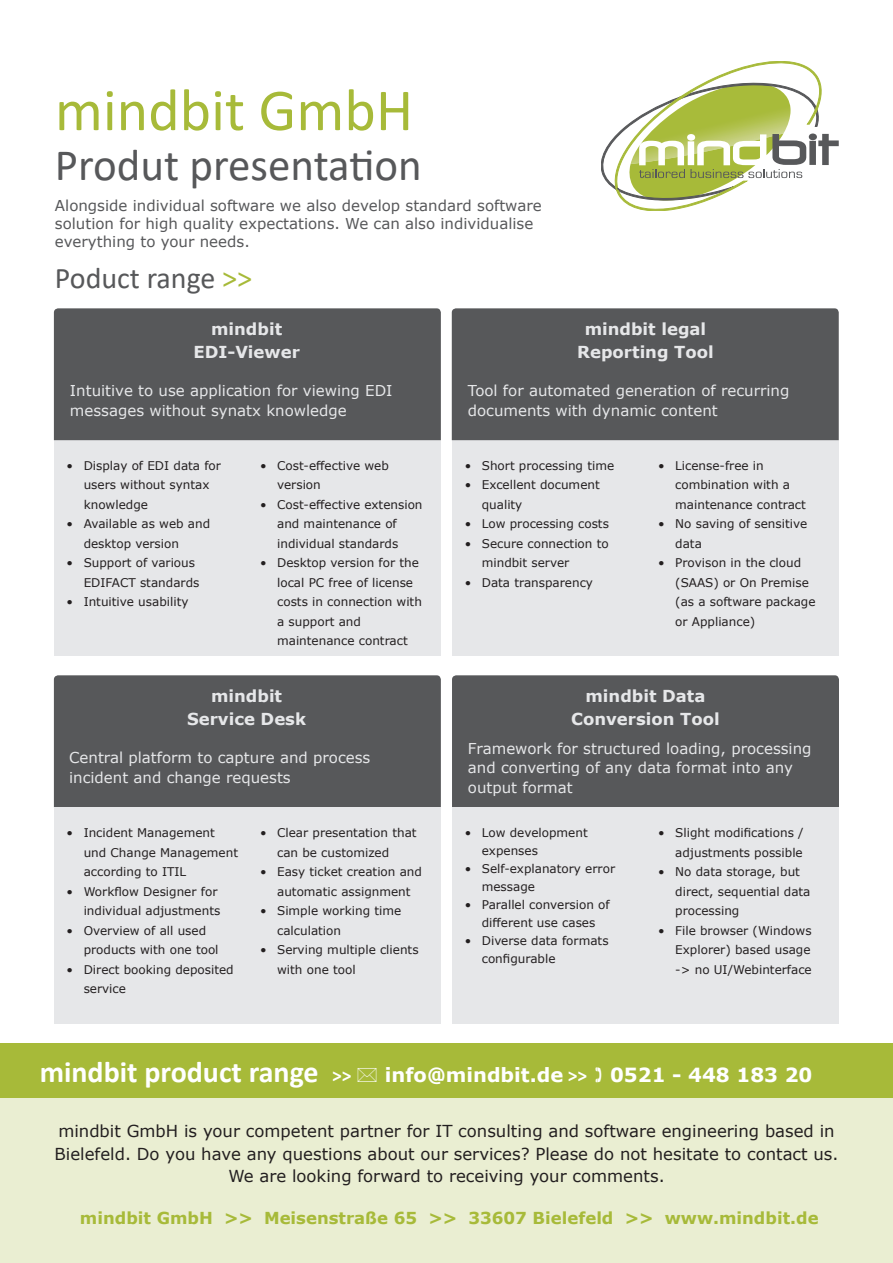
<style>
.page{position:relative;width:893px;height:1263px;background:#fff}
.page>*{position:absolute;margin:0;border:0;box-sizing:border-box;transform-origin:0 0}
.t1{font:60px "Calibri";color:#a7ba39}
.t2{font:45px "Calibri";color:#57585a}
.t3{font:700 30px "Calibri";color:#fff}
.t4{font:30px "Calibri";color:#57585a}
.t5{font:700 19.5px "Verdana";color:#fff}
.t6{font:16.5px/22.5px "Verdana";color:#231f20;text-align:center}
.t7{font:700 16.5px/22.5px "Verdana";color:#e6e7e9;text-align:center}
.t8{font:700 16.5px "Verdana";color:#a7ba39}
.t9{font:15px/19.5px "Verdana";color:#e6e7e9}
.t10{font:15px/18px "Verdana";color:#57585a}
.t11{font:12px/19.5px "Verdana";color:#231f20}
.s1{color:#a7ba39}
.s2{font-size:19.5px}
.s3{font-family:"Calibri"}
</style>
<div class="page">
<svg style="left:601px;top:61px;width:238px;height:150px"></svg>
<div style="left:54px;top:308px;width:387px;height:132px;background:#57585a"></div>
<div style="left:0;top:1042px;width:893px;height:56px;background:#a7ba39"></div>
<div style="left:0;top:1098px;width:893px;height:165px;background:#eaeed2"></div>
<div style="left:452px;top:308px;width:387px;height:132px;background:#57585a"></div>
<div style="left:54px;top:675px;width:387px;height:132px;background:#57585a"></div>
<div style="left:452px;top:675px;width:387px;height:132px;background:#57585a"></div>
<div style="left:452px;top:440px;width:387px;height:216px;background:#e6e7e9"></div>
<div style="left:54px;top:440px;width:387px;height:216px;background:#e6e7e9"></div>
<div style="left:54px;top:807px;width:387px;height:216px;background:#e6e7e9"></div>
<div style="left:452px;top:807px;width:387px;height:216px;background:#e6e7e9"></div>
<p class="t1" style="left:55px;top:68px;width:360px">mindbit GmbH</p>
<p class="t2" style="left:55px;top:133px;width:368px">Produt presentation</p>
<p class="t10" style="left:55px;top:197px;width:488px">Alongside individual software we also develop standard software solution for high quality expectations. We can also individualise everything to your needs.</p>
<p class="t4" style="left:55px;top:257px;width:199px">Poduct range <span class="s1">&gt;&gt;</span></p>
<p class="t7" style="left:211px;top:318px;width:73px">mindbit</p>
<p class="t7" style="left:193px;top:340px;width:108px">EDI-Viewer</p>
<p class="t7" style="left:577px;top:318px;width:138px">mindbit legal<br>Reporting Tool</p>
<p class="t9" style="left:70px;top:381px;width:324px">Intuitive to use application for viewing EDI messages without synatx knowledge</p>
<p class="t11" style="left:84px;top:455px;width:139px;text-indent:-17px">• Display of EDI data for users without syntax knowledge</p>
<p class="t11" style="left:84px;top:514px;width:128px;text-indent:-17px">• Available as web and desktop version</p>
<p class="t11" style="left:84px;top:553px;width:117px;text-indent:-17px">• Support of various<br>EDIFACT standards</p>
<p class="t11" style="left:67px;top:592px;width:123px">• Intuitive usability</p>
<p class="t11" style="left:277px;top:455px;width:113px;text-indent:-17px">• Cost-effective web version</p>
<p class="t11" style="left:277px;top:494px;width:147px;text-indent:-17px">• Cost-effective extension and maintenance of individual standards</p>
<p class="t11" style="left:277px;top:553px;width:146px;text-indent:-17px">• Desktop version for the local PC free of license costs in connection with a support and maintenance contract</p>
<p class="t7" style="left:187px;top:685px;width:121px">mindbit<br>Service Desk</p>
<p class="t9" style="left:69px;top:748px;width:303px">Central platform to capture and process incident and change requests</p>
<p class="t11" style="left:84px;top:823px;width:156px;text-indent:-17px">• Incident Management und Change Management according to ITIL</p>
<p class="t11" style="left:67px;top:881px;width:155px;text-align:right">• Workflow Designer for individual adjustments</p>
<p class="t11" style="left:84px;top:920px;width:136px;text-indent:-17px">• Overview of all used products with one tool</p>
<p class="t11" style="left:84px;top:959px;width:152px;text-indent:-17px">• Direct booking deposited service</p>
<p class="t11" style="left:277px;top:823px;width:141px;text-indent:-17px">• Clear presentation that can be customized</p>
<p class="t11" style="left:260px;top:862px;width:163px;text-align:center">• Easy ticket creation and automatic assignment</p>
<p class="t11" style="left:277px;top:901px;width:126px;text-indent:-17px">• Simple working time calculation</p>
<p class="t11" style="left:277px;top:940px;width:143px;text-indent:-17px">• Serving multiple clients with one tool</p>
<p class="t9" style="left:468px;top:381px;width:323px">Tool for automated generation of recurring documents with dynamic content</p>
<p class="t11" style="left:465px;top:455px;width:151px">• Short processing time</p>
<p class="t11" style="left:482px;top:475px;width:120px;text-indent:-17px">• Excellent document quality</p>
<p class="t11" style="left:465px;top:514px;width:146px">• Low processing costs</p>
<p class="t11" style="left:482px;top:533px;width:128px;text-indent:-17px">• Secure connection to mindbit server</p>
<p class="t11" style="left:465px;top:572px;width:130px">• Data transparency</p>
<p class="t11" style="left:675px;top:455px;width:132px;text-indent:-17px">• License-free in combination with a maintenance contract</p>
<p class="t11" style="left:675px;top:514px;width:133px;text-indent:-17px">• No saving of sensitive data</p>
<p class="t11" style="left:675px;top:553px;width:142px;text-indent:-17px">• Provison in the cloud (SAAS) or On Premise (as a software package or Appliance)</p>
<p class="t7" style="left:571px;top:685px;width:150px">mindbit Data<br>Conversion Tool</p>
<p class="t9" style="left:468px;top:738px;width:345px">Framework for structured loading, processing and converting of any data format into any output format</p>
<p class="t11" style="left:482px;top:823px;width:107px;line-height:18px;text-indent:-17px">• Low development expenses</p>
<p class="t11" style="left:482px;top:859px;width:135px;line-height:18px;text-indent:-17px">• Self-explanatory error message</p>
<p class="t11" style="left:465px;top:895px;width:146px;line-height:18px;text-align:center">• Parallel conversion of different use cases</p>
<p class="t11" style="left:482px;top:931px;width:128px;line-height:18px;text-indent:-17px">• Diverse data formats configurable</p>
<p class="t11" style="left:658px;top:823px;width:147px;text-align:right">• Slight modifications / adjustments possible</p>
<p class="t11" style="left:675px;top:862px;width:137px;text-indent:-17px">• No data storage, but direct, sequential data processing</p>
<p class="t11" style="left:675px;top:920px;width:138px;text-align:justify;text-indent:-17px">• File browser (Windows Explorer) based usage -&gt; no UI/Webinterface</p>
<p class="t3" style="left:40px;top:1051px;width:313px">mindbit product range <span class="s2">&gt;&gt;</span></p>
<p class="t5" style="left:385px;top:1061px;width:429px">info@mindbit.de <span class="s3">&gt;&gt;</span> 0521 - 448 183 20</p>
<p class="t6" style="left:55px;top:1120px;width:785px">mindbit GmbH is your competent partner for IT consulting and software engineering based in<br>Bielefeld. Do you have any questions about our services? Please do not hesitate to contact us.<br>We are looking forward to receiving your comments.</p>
<p class="t8" style="left:80px;top:1206px;width:740px">mindbit GmbH &gt;&gt; Meisenstraße 65 &gt;&gt; 33607 Bielefeld &gt;&gt; www.mindbit.de</p>
</div>
